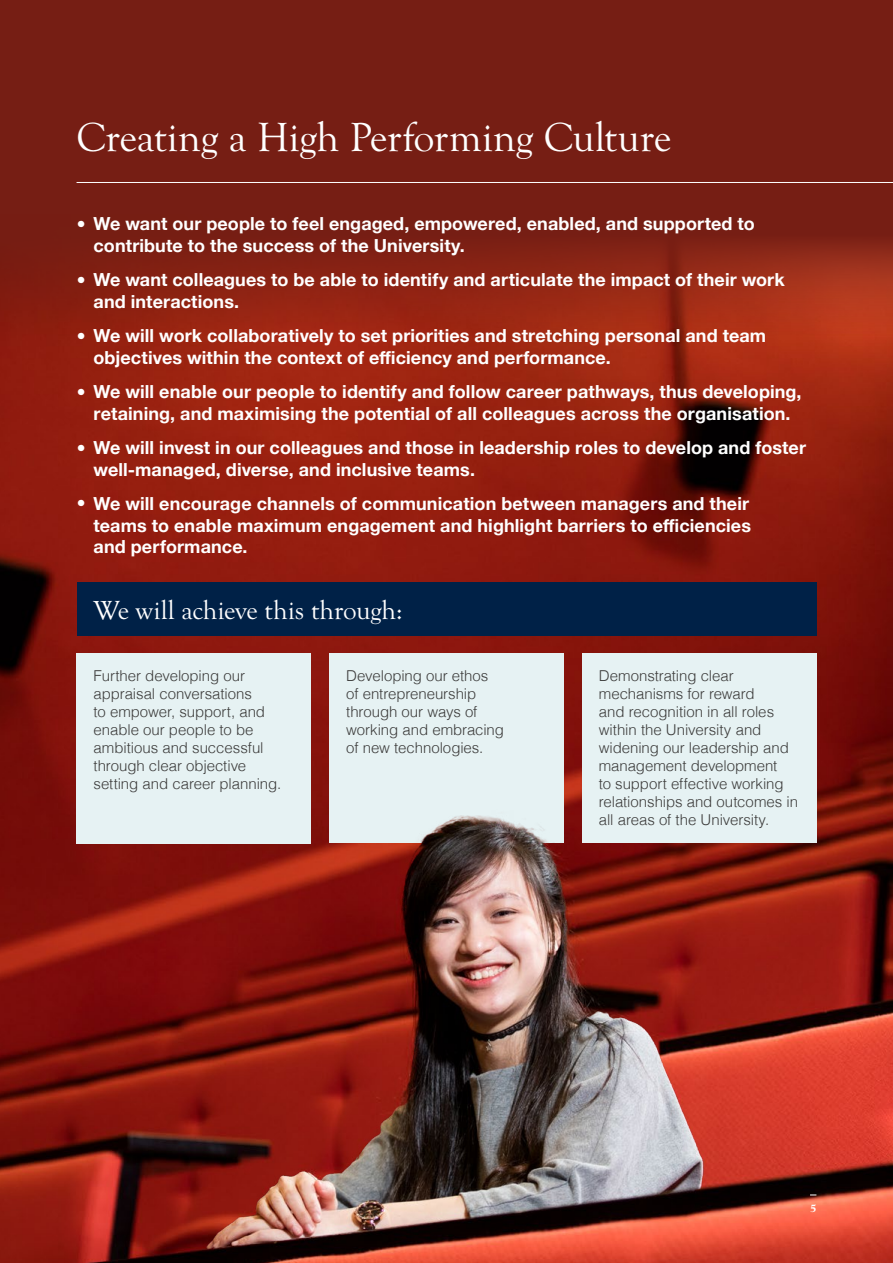
<style>
.page{position:relative;width:893px;height:1263px;background:#761e14}
.page>*{position:absolute;margin:0;border:0;box-sizing:border-box;transform-origin:0 0}
.t1{font:42px "Goudy Old Sty";letter-spacing:-.01em;color:#fff}
.t2{font:27px "Goudy Old Sty";color:#fff}
.t3{font:700 18px/21.6px "Helvetica Neue";letter-spacing:.005em;color:#fff}
.t4{font:300 15px/18px "Helvetica";letter-spacing:-.005em;color:#3c3c3b}
.t5{font:700 expanded 12px "Goudy Old Sty";color:#fff}
.s1{font-weight:500;font-size:15px}
</style>
<div class="page">
<img style="left:0;top:243px;width:893px;height:538px">
<hr style="left:77px;top:182px;width:816px;height:1px;background:#fff">
<div style="left:77px;top:583px;width:739px;height:53px;background:#002147"></div>
<div style="left:77px;top:653px;width:234px;height:191px;background:#e6f2f3"></div>
<div style="left:582px;top:653px;width:234px;height:190px;background:#e6f2f3"></div>
<div style="left:329px;top:653px;width:235px;height:190px;background:#e6f2f3"></div>
<img style="left:0;top:781px;width:893px;height:482px">
<p class="t1" style="left:77px;top:114px;width:596px">Creating a High Performing Culture</p>
<p class="t3" style="left:94px;top:213px;width:663px;text-indent:-17px"><span class="s1">●</span> We want our people to feel engaged, empowered, enabled, and supported to contribute to the success of the University.</p>
<p class="t3" style="left:94px;top:269px;width:693px;text-indent:-17px"><span class="s1">●</span> We want colleagues to be able to identify and articulate the impact of their work and interactions.</p>
<p class="t3" style="left:94px;top:325px;width:674px;text-indent:-17px"><span class="s1">●</span> We will work collaboratively to set priorities and stretching personal and team objectives within the context of efficiency and performance.</p>
<p class="t3" style="left:77px;top:381px;width:727px;text-align:center"><span class="s1">●</span> We will enable our people to identify and follow career pathways, thus developing, retaining, and maximising the potential of all colleagues across the organisation.</p>
<p class="t3" style="left:94px;top:437px;width:714px;text-indent:-17px"><span class="s1">●</span> We will invest in our colleagues and those in leadership roles to develop and foster well-managed, diverse, and inclusive teams.</p>
<p class="t3" style="left:94px;top:493px;width:659px;text-align:justify;text-indent:-17px"><span class="s1">●</span> We will encourage channels of communication between managers and their teams to enable maximum engagement and highlight barriers to efficiencies and performance.</p>
<p class="t2" style="left:94px;top:595px;width:310px">We will achieve this through:</p>
<p class="t4" style="left:94px;top:666px;width:189px">Further developing our appraisal conversations<br>to empower, support, and enable our people to be ambitious and successful through clear objective setting and career planning.</p>
<p class="t4" style="left:599px;top:666px;width:201px">Demonstrating clear mechanisms for reward<br>and recognition in all roles within the University and widening our leadership and management development<br>to support effective working relationships and outcomes in all areas of the University.</p>
<p class="t4" style="left:346px;top:666px;width:159px">Developing our ethos of entrepreneurship through our ways of working and embracing of new technologies.</p>
<p class="t5" style="left:810px;top:1201px;width:8px">5</p>
</div>
